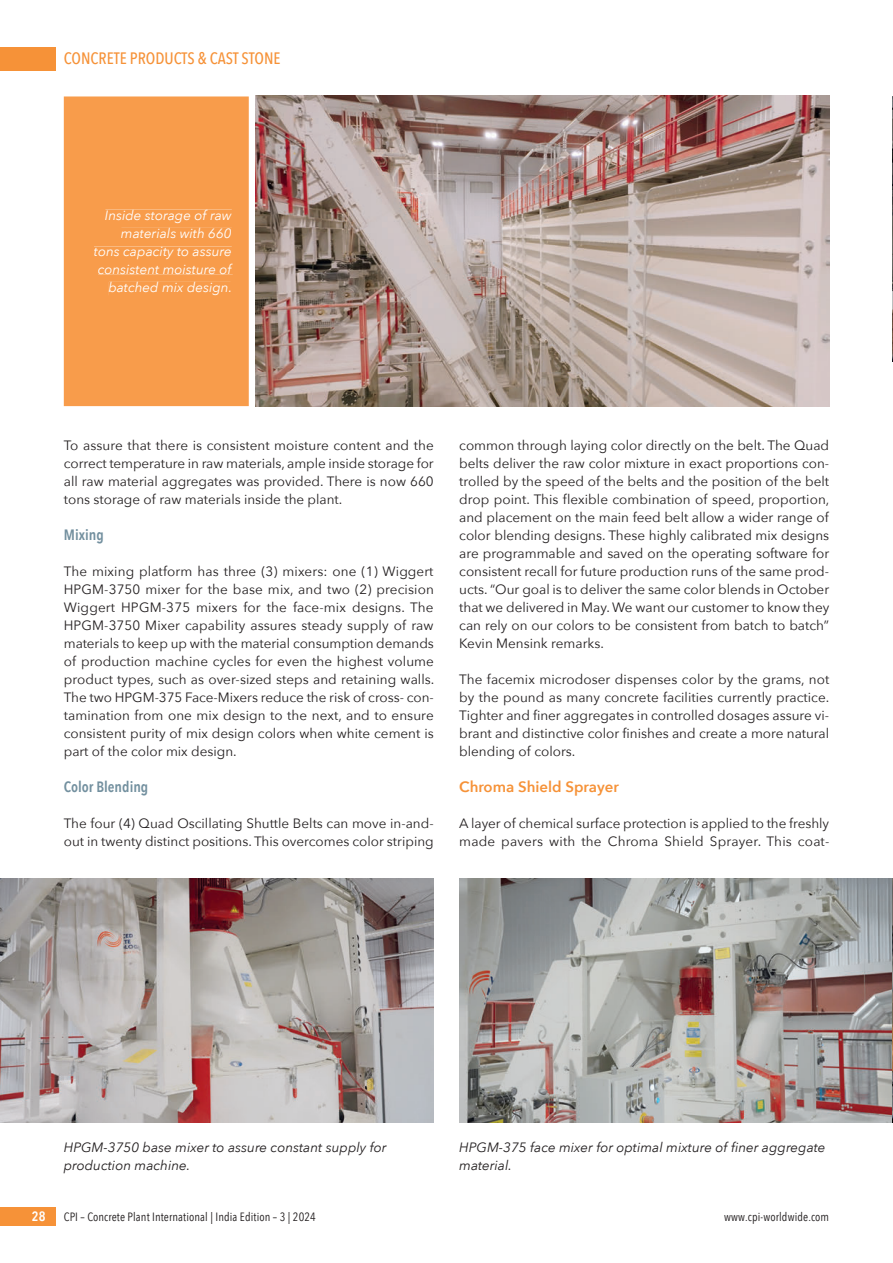
<style>
.page{position:relative;width:893px;height:1263px;background:#fff}
.page>*{position:absolute;margin:0;border:0;box-sizing:border-box;transform-origin:0 0}
.t1{font:500 16.5px "Avenir Next Condensed";color:#f69238}
.t2{font:600 15px "Avenir Next Condensed";color:#73909f}
.t3{font:600 15px "Avenir Next";color:#f69238}
.t4{font:13.5px/18px "Avenir Next";color:#231f20;text-align:justify}
.t5{font:italic 13.5px/18px "Avenir Next";color:#231f20}
.t6{font:italic 13.5px/18px "Avenir Next";color:#fff;text-align:right}
.t7{font:600 13.5px "Avenir Next Condensed";color:#fff}
.t8{font:12px "Avenir Next Condensed";letter-spacing:.01em;color:#231f20}
</style>
<div class="page">
<div style="left:0;top:47px;width:55px;height:23px;background:#f69238"></div>
<div style="left:0;top:1208px;width:55px;height:18px;background:#f69238"></div>
<img style="left:256px;top:96px;width:573px;height:310px">
<img style="left:0;top:878px;width:434px;height:244px">
<img style="left:459px;top:878px;width:434px;height:244px">
<img style="left:892px;top:97px;width:1px;height:264px">
<div style="left:64px;top:96px;width:185px;height:310px;background:#f89c4b"></div>
<div style="left:105px;top:210px;width:127px;height:13px;background:#f89c4b"></div>
<div style="left:121px;top:228px;width:111px;height:10px;background:#f89c4b"></div>
<div style="left:94px;top:247px;width:138px;height:12px;background:#f89c4b"></div>
<div style="left:98px;top:264px;width:135px;height:10px;background:#f89c4b"></div>
<div style="left:109px;top:282px;width:121px;height:13px;background:#f89c4b"></div>
<p class="t1" style="left:64px;top:49px;width:218px">CONCRETE PRODUCTS &amp; CAST STONE</p>
<p class="t6" style="left:94px;top:206px;width:140px">Inside storage of raw materials with 660 tons capacity to assure consistent moisture of batched mix design.</p>
<p class="t4" style="left:64px;top:436px;width:371px">To assure that there is consistent moisture content and the correct temperature in raw materials, ample inside storage for all raw material aggregates was provided. There is now 660 tons storage of raw materials inside the plant.</p>
<p class="t2" style="left:64px;top:522px;width:41px">Mixing</p>
<p class="t4" style="left:64px;top:562px;width:372px">The mixing platform has three (3) mixers: one (1) Wiggert HPGM-3750 mixer for the base mix, and two (2) precision Wiggert HPGM-375 mixers for the face-mix designs. The HPGM-3750 Mixer capability assures steady supply of raw materials to keep up with the material consumption demands of production machine cycles for even the highest volume product types, such as over-sized steps and retaining walls.<br>The two HPGM-375 Face-Mixers reduce the risk of cross- con&shy;tamination from one mix design to the next, and to ensure consistent purity of mix design colors when white cement is part of the color mix design.</p>
<p class="t2" style="left:64px;top:774px;width:86px">Color Blending</p>
<p class="t4" style="left:64px;top:814px;width:371px">The four (4) Quad Oscillating Shuttle Belts can move in-and&shy;out in twenty distinct positions. This overcomes color striping</p>
<p class="t4" style="left:459px;top:436px;width:372px">common through laying color directly on the belt. The Quad belts deliver the raw color mixture in exact proportions con&shy;trolled by the speed of the belts and the position of the belt drop point. This flexible combination of speed, proportion, and placement on the main feed belt allow a wider range of color blending designs. These highly calibrated mix designs are programmable and saved on the operating software for consistent recall for future production runs of the same prod&shy;ucts. “Our goal is to deliver the same color blends in October that we delivered in May. We want our customer to know they can rely on our colors to be consistent from batch to batch” Kevin Mensink remarks.</p>
<p class="t4" style="left:459px;top:670px;width:372px">The facemix microdoser dispenses color by the grams, not by the pound as many concrete facilities currently practice.<br>Tighter and finer aggregates in controlled dosages assure vi&shy;brant and distinctive color finishes and create a more natural blending of colors.</p>
<p class="t3" style="left:459px;top:774px;width:161px">Chroma Shield Sprayer</p>
<p class="t4" style="left:459px;top:814px;width:372px">A layer of chemical surface protection is applied to the freshly made pavers with the Chroma Shield Sprayer. This coat-</p>
<p class="t5" style="left:64px;top:1138px;width:324px">HPGM-3750 base mixer to assure constant supply for production machine.</p>
<p class="t5" style="left:459px;top:1138px;width:368px">HPGM-375 face mixer for optimal mixture of finer aggregate material.</p>
<p class="t7" style="left:32px;top:1205px;width:15px">28</p>
<p class="t8" style="left:64px;top:1207px;width:254px">CPI – Concrete Plant International | India Edition – 3 | 2024</p>
<p class="t8" style="left:724px;top:1207px;width:107px">www.cpi-worldwide.com</p>
</div>
